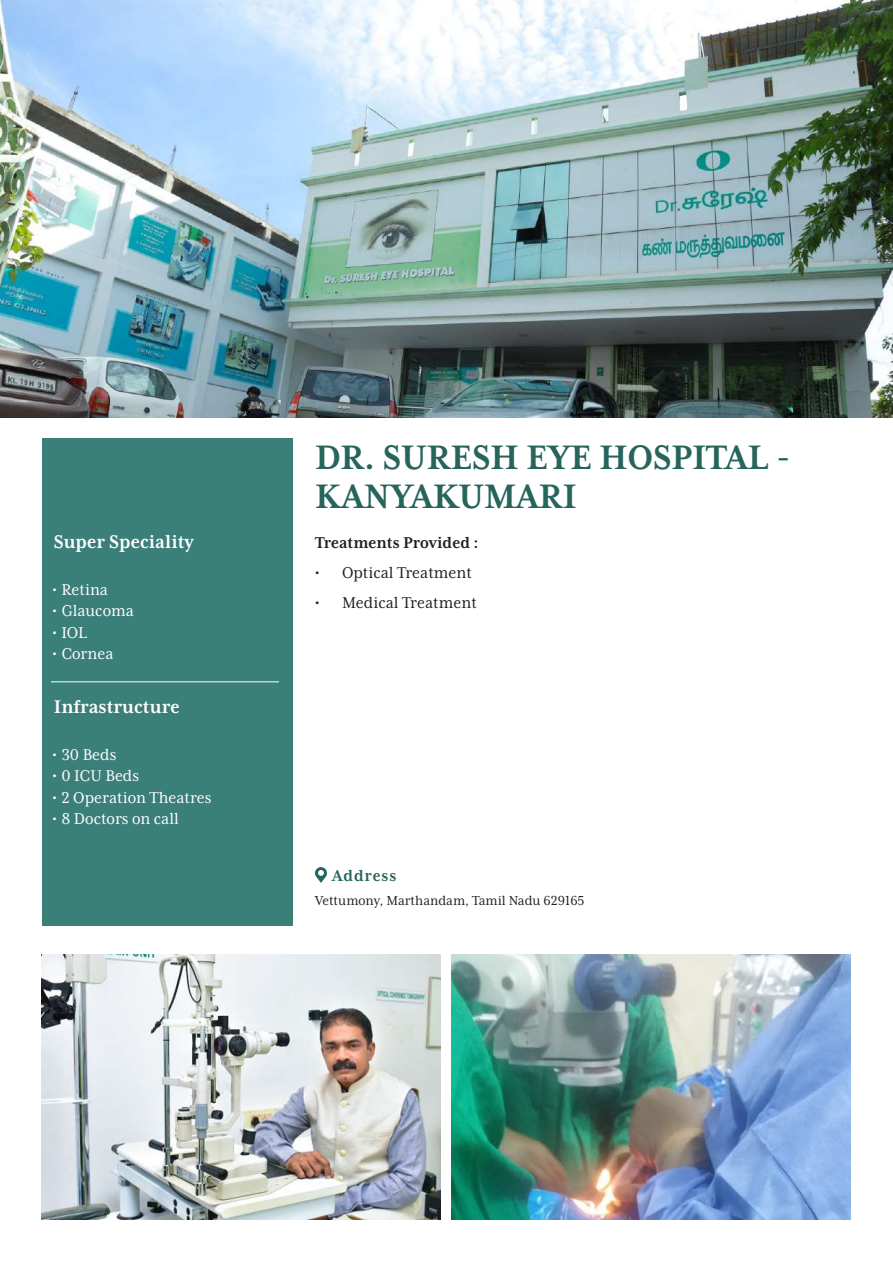
<style>
.page{position:relative;width:893px;height:1263px;background:#fff}
.page>*{position:absolute;margin:0;border:0;box-sizing:border-box;transform-origin:0 0}
.t1{font:700 39px/39px "Mrs Eaves XL Serif Nar OT";color:#27645c}
.t2{font:700 21px "Mrs Eaves XL Serif Nar OT";color:#fff}
.t3{font:18px "Mrs Eaves XL Serif Nar OT";color:#fff}
.t4{font:18px "Mrs Eaves XL Serif Nar OT";color:#231f20}
.t5{font:700 18px "Mrs Eaves XL Serif Nar OT";color:#231f20}
.t6{font:700 18px "Mrs Eaves XL Serif Nar OT";letter-spacing:.045em;color:#27645c}
.t7{font:15px "Mrs Eaves XL Serif Nar OT";color:#231f20}
</style>
<div class="page">
<img style="left:0;top:0;width:893px;height:417px">
<img style="left:42px;top:954px;width:399px;height:266px">
<img style="left:451px;top:954px;width:399px;height:266px">
<div style="left:42px;top:438px;width:250px;height:488px;background:#3b7f79"></div>
<hr style="left:51px;top:681px;width:228px;height:1px;background:#fff">
<svg style="left:315px;top:867px;width:12px;height:16px"></svg>
<p class="t2" style="left:54px;top:530px;width:142px">Super Speciality</p>
<p class="t3" style="left:52px;top:579px;width:57px">• Retina</p>
<p class="t3" style="left:52px;top:601px;width:83px">• Glaucoma</p>
<p class="t3" style="left:52px;top:623px;width:36px">• IOL</p>
<p class="t3" style="left:52px;top:644px;width:63px">• Cornea</p>
<p class="t2" style="left:54px;top:695px;width:127px">Infrastructure</p>
<p class="t3" style="left:52px;top:744px;width:66px">• 30 Beds</p>
<p class="t3" style="left:52px;top:766px;width:88px">• 0 ICU Beds</p>
<p class="t3" style="left:52px;top:788px;width:161px">• 2 Operation Theatres</p>
<p class="t3" style="left:52px;top:809px;width:128px">• 8 Doctors on call</p>
<h1 class="t1" style="left:315px;top:438px;width:477px">DR. SURESH EYE HOSPITAL -<br>KANYAKUMARI</h1>
<p class="t5" style="left:315px;top:533px;width:165px">Treatments Provided :</p>
<p class="t4" style="left:315px;top:563px;width:158px">• Optical Treatment</p>
<p class="t4" style="left:315px;top:593px;width:163px">• Medical Treatment</p>
<p class="t6" style="left:332px;top:866px;width:65px">Address</p>
<p class="t7" style="left:315px;top:893px;width:271px">Vettumony, Marthandam, Tamil Nadu 629165</p>
</div>
